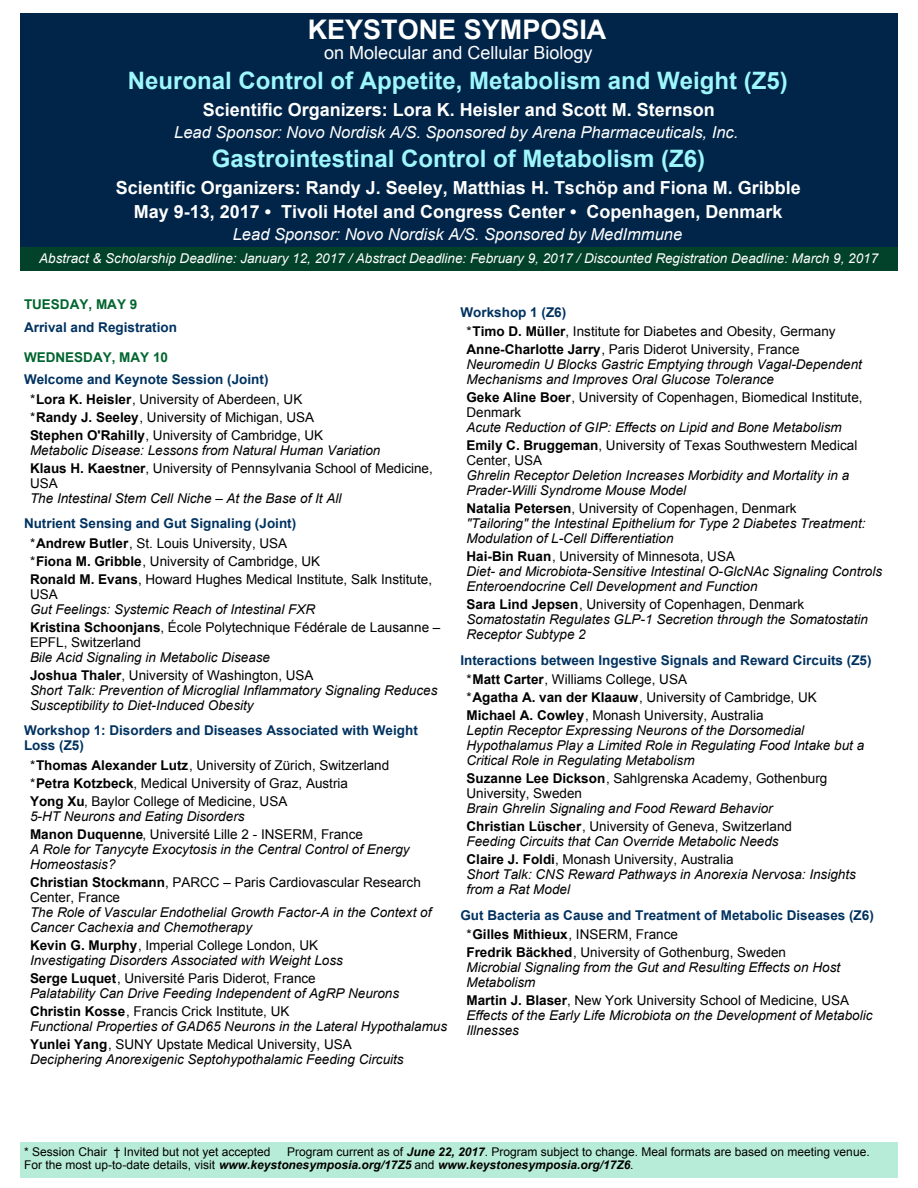
<style>
.page{position:relative;width:918px;height:1188px;background:#fff}
.page>*{position:absolute;margin:0;border:0;box-sizing:border-box;transform-origin:0 0}
.t1{font:700 27px "Arial";color:#fff}
.t2{font:700 24px "Arial";color:#9df7fd}
.t3{font:700 18px/24px "Arial";color:#fff;text-align:center}
.t4{font:18px "Arial";color:#fff}
.t5{font:italic 16.5px "Arial";color:#fff}
.t6{font:italic 13.5px/15px "Arial";color:#000}
.t7{font:13.5px/18px "Arial";color:#000}
.t8{font:700 13.5px/19.5px "Arial";color:#003260}
.t9{font:italic 13.5px "Arial";color:#fff}
.t10{font:700 13.5px "Arial";color:#00652e}
.t11{font:12px/13.5px "Arial";color:#000}
.s1{font-weight:400;color:#000}
.s2{color:#000}
.s3{font-weight:700}
.s4{font-weight:700;font-style:normal}
.s5{font-style:normal}
.s6{font-style:italic}
.s7{font-weight:700;color:#003260}
.s8{font-weight:700;font-style:italic}
</style>
<div class="page">
<div style="left:20px;top:1142px;width:877px;height:36px;background:#b7ecd8"></div>
<div style="left:20px;top:14px;width:877px;height:234px;background:#012548"></div>
<div style="left:20px;top:248px;width:877px;height:24px;background:#02412a"></div>
<h1 class="t1" style="left:308px;top:19px;width:300px">KEYSTONE SYMPOSIA</h1>
<h3 class="t4" style="left:324px;top:45px;width:270px">on Molecular and Cellular Biology</h3>
<h2 class="t2" style="left:128px;top:71px;width:661px">Neuronal Control of Appetite, Metabolism and Weight (Z5)</h2>
<h3 class="t3" style="left:203px;top:99px;width:514px">Scientific Organizers: Lora K. Heisler and Scott M. Sternson</h3>
<p class="t5" style="left:174px;top:126px;width:566px">Lead Sponsor: Novo Nordisk A/S. Sponsored by Arena Pharmaceuticals, Inc.</p>
<h2 class="t2" style="left:212px;top:149px;width:495px">Gastrointestinal Control of Metabolism (Z6)</h2>
<h3 class="t3" style="left:116px;top:177px;width:687px">Scientific Organizers: Randy J. Seeley, Matthias H. Tschöp and Fiona M. Gribble<br>May 9-13, 2017 • Tivoli Hotel and Congress Center • Copenhagen, Denmark</h3>
<p class="t5" style="left:233px;top:228px;width:451px">Lead Sponsor: Novo Nordisk A/S. Sponsored by MedImmune</p>
<p class="t9" style="left:39px;top:253px;width:840px">Abstract &amp; Scholarship Deadline: January 12, 2017 / Abstract Deadline: February 9, 2017 / Discounted Registration Deadline: March 9, 2017</p>
<p class="t10" style="left:24px;top:299px;width:115px">TUESDAY, MAY 9</p>
<p class="t8" style="left:24px;top:318px;width:155px">Arrival and Registration</p>
<p class="t10" style="left:24px;top:352px;width:146px">WEDNESDAY, MAY 10</p>
<p class="t8" style="left:30px;top:371px;width:274px;text-indent:-6px">Welcome and Keynote Session (Joint) <span class="s1">*</span><span class="s2">Lora K. Heisler</span><span class="s1">, University of Aberdeen, UK</span></p>
<p class="t7" style="left:30px;top:409px;width:295px">*<span class="s3">Randy J. Seeley</span>, University of Michigan, USA<br><span class="s3">Stephen O'Rahilly</span>, University of Cambridge, UK</p>
<p class="t6" style="left:30px;top:442px;width:404px;line-height:18px">Metabolic Disease: Lessons from Natural Human Variation<br><span class="s4">Klaus H. Kaestner</span><span class="s5">, University of Pennsylvania School of Medicine,</span></p>
<p class="t7" style="left:30px;top:475px;width:29px">USA</p>
<p class="t6" style="left:30px;top:491px;width:313px">The Intestinal Stem Cell Niche – At the Base of It All</p>
<p class="t8" style="left:24px;top:515px;width:274px;text-align:center">Nutrient Sensing and Gut Signaling (Joint) <span class="s1">*</span><span class="s2">Andrew Butler</span><span class="s1">, St. Louis University, USA</span></p>
<p class="t7" style="left:30px;top:553px;width:404px">*<span class="s3">Fiona M. Gribble</span>, University of Cambridge, UK<br><span class="s3">Ronald M. Evans</span>, Howard Hughes Medical Institute, Salk Institute,</p>
<p class="t7" style="left:30px;top:586px;width:29px">USA</p>
<p class="t6" style="left:30px;top:601px;width:412px;line-height:18px">Gut Feelings: Systemic Reach of Intestinal FXR<br><span class="s4">Kristina Schoonjans</span><span class="s5">, École Polytechnique Fédérale de Lausanne –</span></p>
<p class="t7" style="left:30px;top:634px;width:113px">EPFL, Switzerland</p>
<p class="t6" style="left:30px;top:649px;width:285px;line-height:18px">Bile Acid Signaling in Metabolic Disease<br><span class="s4">Joshua Thaler</span><span class="s5">, University of Washington, USA</span></p>
<p class="t6" style="left:30px;top:683px;width:409px">Short Talk: Prevention of Microglial Inflammatory Signaling Reduces<br>Susceptibility to Diet-Induced Obesity</p>
<p class="t8" style="left:24px;top:724px;width:395px;line-height:15px">Workshop 1: Disorders and Diseases Associated with Weight<br>Loss (Z5)</p>
<p class="t7" style="left:30px;top:757px;width:361px">*<span class="s3">Thomas Alexander Lutz</span>, University of Zürich, Switzerland *<span class="s3">Petra Kotzbeck</span>, Medical University of Graz, Austria<br><span class="s3">Yong Xu</span>, Baylor College of Medicine, USA</p>
<p class="t7" style="left:30px;top:808px;width:335px"><span class="s6">5-HT Neurons and Eating Disorders<br></span><span class="s3">Manon Duquenne</span>, Université Lille 2 - INSERM, France</p>
<p class="t6" style="left:30px;top:842px;width:381px">A Role for Tanycyte Exocytosis in the Central Control of Energy<br>Homeostasis?</p>
<p class="t7" style="left:30px;top:876px;width:392px;line-height:15px"><span class="s3">Christian Stockmann</span>, PARCC – Paris Cardiovascular Research<br>Center, France</p>
<p class="t6" style="left:30px;top:905px;width:403px">The Role of Vascular Endothelial Growth Factor-A in the Context of<br>Cancer Cachexia and Chemotherapy</p>
<p class="t6" style="left:30px;top:938px;width:314px"><span class="s4">Kevin G. Murphy</span><span class="s5">, Imperial College London, UK<br></span>Investigating Disorders Associated with Weight Loss</p>
<p class="t6" style="left:30px;top:971px;width:371px"><span class="s4">Serge Luquet</span><span class="s5">, Université Paris Diderot, France<br></span>Palatability Can Drive Feeding Independent of AgRP Neurons</p>
<p class="t6" style="left:30px;top:1004px;width:419px"><span class="s4">Christin Kosse</span><span class="s5">, Francis Crick Institute, UK<br></span>Functional Properties of GAD65 Neurons in the Lateral Hypothalamus</p>
<p class="t6" style="left:30px;top:1037px;width:375px"><span class="s4">Yunlei Yang</span><span class="s5">, SUNY Upstate Medical University, USA<br></span>Deciphering Anorexigenic Septohypothalamic Feeding Circuits</p>
<p class="t7" style="left:466px;top:303px;width:371px;line-height:19.5px;text-indent:-6px"><span class="s7">Workshop 1 (Z6)<br></span>*<span class="s3">Timo D. Müller</span>, Institute for Diabetes and Obesity, Germany</p>
<p class="t6" style="left:466px;top:343px;width:397px"><span class="s4">Anne-Charlotte Jarry</span><span class="s5">, Paris Diderot University, France<br></span>Neuromedin U Blocks Gastric Emptying through Vagal-Dependent<br>Mechanisms and Improves Oral Glucose Tolerance</p>
<p class="t7" style="left:466px;top:391px;width:398px;line-height:15px"><span class="s3">Geke Aline Boer</span>, University of Copenhagen, Biomedical Institute,<br>Denmark</p>
<p class="t6" style="left:466px;top:419px;width:392px;line-height:18px">Acute Reduction of GIP: Effects on Lipid and Bone Metabolism<br><span class="s4">Emily C. Bruggeman</span><span class="s5">, University of Texas Southwestern Medical</span></p>
<p class="t7" style="left:466px;top:453px;width:77px">Center, USA</p>
<p class="t6" style="left:466px;top:469px;width:384px">Ghrelin Receptor Deletion Increases Morbidity and Mortality in a<br>Prader-Willi Syndrome Mouse Model</p>
<p class="t6" style="left:466px;top:502px;width:401px"><span class="s4">Natalia Petersen</span><span class="s5">, University of Copenhagen, Denmark<br></span>"Tailoring" the Intestinal Epithelium for Type 2 Diabetes Treatment:<br>Modulation of L-Cell Differentiation</p>
<p class="t6" style="left:466px;top:550px;width:417px"><span class="s4">Hai-Bin Ruan</span><span class="s5">, University of Minnesota, USA<br></span>Diet- and Microbiota-Sensitive Intestinal O-GlcNAc Signaling Controls<br>Enteroendocrine Cell Development and Function</p>
<p class="t6" style="left:466px;top:598px;width:403px"><span class="s4">Sara Lind Jepsen</span><span class="s5">, University of Copenhagen, Denmark<br></span>Somatostatin Regulates GLP-1 Secretion through the Somatostatin<br>Receptor Subtype 2</p>
<p class="t8" style="left:466px;top:651px;width:407px;text-indent:-6px">Interactions between Ingestive Signals and Reward Circuits (Z5) <span class="s1">*</span><span class="s2">Matt Carter</span><span class="s1">, Williams College, USA</span></p>
<p class="t7" style="left:466px;top:690px;width:352px">*<span class="s3">Agatha A. van der Klaauw</span>, University of Cambridge, UK<br><span class="s3">Michael A. Cowley</span>, Monash University, Australia</p>
<p class="t6" style="left:466px;top:724px;width:399px">Leptin Receptor Expressing Neurons of the Dorsomedial<br>Hypothalamus Play a Limited Role in Regulating Food Intake but a<br>Critical Role in Regulating Metabolism</p>
<p class="t7" style="left:466px;top:772px;width:362px;line-height:15px"><span class="s3">Suzanne Lee Dickson</span>, Sahlgrenska Academy, Gothenburg<br>University, Sweden</p>
<p class="t6" style="left:466px;top:800px;width:327px;line-height:18px">Brain Ghrelin Signaling and Food Reward Behavior<br><span class="s4">Christian Lüscher</span><span class="s5">, University of Geneva, Switzerland</span></p>
<p class="t6" style="left:466px;top:833px;width:314px;line-height:18px">Feeding Circuits that Can Override Metabolic Needs<br><span class="s4">Claire J. Foldi</span><span class="s5">, Monash University, Australia</span></p>
<p class="t6" style="left:466px;top:868px;width:391px">Short Talk: CNS Reward Pathways in Anorexia Nervosa: Insights from a Rat Model</p>
<p class="t8" style="left:466px;top:906px;width:409px;text-indent:-6px">Gut Bacteria as Cause and Treatment of Metabolic Diseases (Z6) <span class="s1">*</span><span class="s2">Gilles Mithieux</span><span class="s1">, INSERM, France</span></p>
<p class="t6" style="left:466px;top:946px;width:375px"><span class="s4">Fredrik Bäckhed</span><span class="s5">, University of Gothenburg, Sweden<br></span>Microbial Signaling from the Gut and Resulting Effects on Host<br>Metabolism</p>
<p class="t6" style="left:466px;top:994px;width:407px"><span class="s4">Martin J. Blaser</span><span class="s5">, New York University School of Medicine, USA<br></span>Effects of the Early Life Microbiota on the Development of Metabolic<br>Illnesses</p>
<p class="t11" style="left:24px;top:1146px;width:248px">* Session Chair † Invited but not yet accepted</p>
<p class="t11" style="left:24px;top:1146px;width:847px;text-indent:263px">Program current as of <span class="s8">June 22, 2017</span>. Program subject to change. Meal formats are based on meeting venue.<br>For the most up-to-date details, visit <span class="s8">www.keystonesymposia.org/17Z5</span> and <span class="s8">www.keystonesymposia.org/17Z6</span>.</p>
</div>
